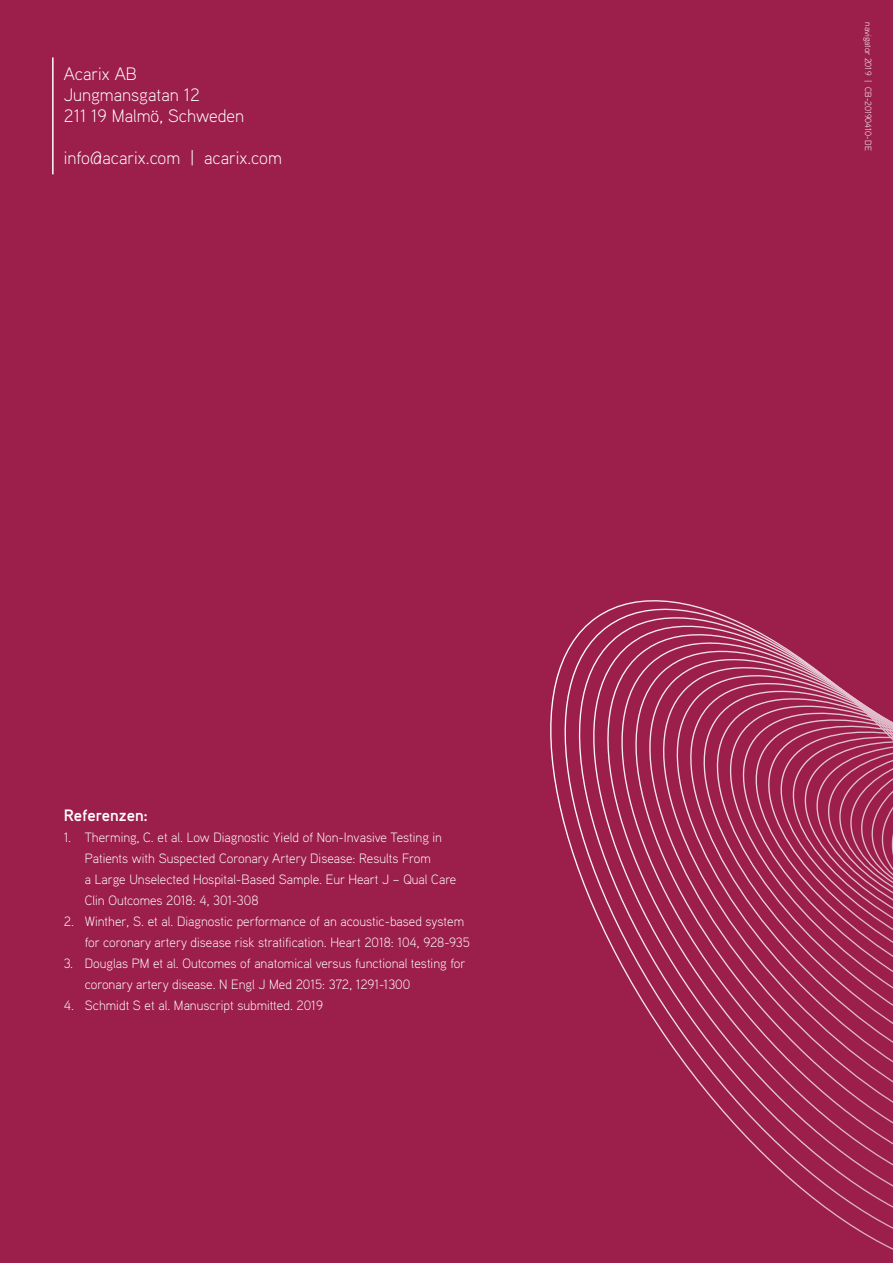
<style>
.page{position:relative;width:893px;height:1263px;background:#9c1e4b}
.page>*{position:absolute;margin:0;border:0;box-sizing:border-box;transform-origin:0 0}
.t1{font:300 18px/21px "Aaux Pro";color:#fff}
.t2{font:700 16.5px "Aaux Pro";color:#fff}
.t3{font:300 13.5px/21px "Aaux Pro";color:#fff}
.t4{font:300 9px "Aaux Pro";color:#fff}
</style>
<div class="page">
<svg style="left:573px;top:600px;width:320px;height:641px"></svg>
<svg style="left:588px;top:605px;width:305px;height:617px"></svg>
<svg style="left:602px;top:614px;width:291px;height:590px"></svg>
<svg style="left:617px;top:624px;width:276px;height:562px"></svg>
<svg style="left:632px;top:633px;width:261px;height:535px"></svg>
<svg style="left:647px;top:643px;width:246px;height:506px"></svg>
<svg style="left:661px;top:652px;width:232px;height:479px"></svg>
<svg style="left:676px;top:661px;width:217px;height:452px"></svg>
<svg style="left:691px;top:671px;width:202px;height:424px"></svg>
<svg style="left:706px;top:680px;width:187px;height:396px"></svg>
<svg style="left:720px;top:690px;width:173px;height:368px"></svg>
<svg style="left:735px;top:699px;width:158px;height:341px"></svg>
<svg style="left:750px;top:684px;width:143px;height:337px"></svg>
<hr style="left:52px;top:57px;width:2px;height:117px;background:#fff">
<h1 class="t1" style="left:64px;top:63px;width:182px">Acarix AB<br>Jungmansgatan 12<br>211 19 Malmö, Schweden</h1>
<h1 class="t1" style="left:64px;top:147px;width:220px">info@acarix.com | acarix.com</h1>
<p class="t2" style="left:64px;top:805px;width:86px">Referenzen:</p>
<p class="t3" style="left:85px;top:826px;width:373px;text-indent:-21px">1. Therming, C. et al. Low Diagnostic Yield of Non-Invasive Testing in Patients with Suspected Coronary Artery Disease: Results From<br>a Large Unselected Hospital-Based Sample. Eur Heart J – Qual Care Clin Outcomes 2018: 4, 301-308</p>
<p class="t3" style="left:85px;top:910px;width:387px;text-indent:-21px">2. Winther, S. et al. Diagnostic performance of an acoustic-based system for coronary artery disease risk stratification. Heart 2018: 104, 928-935</p>
<p class="t3" style="left:85px;top:952px;width:382px;text-indent:-21px">3. Douglas PM et al. Outcomes of anatomical versus functional testing for coronary artery disease. N Engl J Med 2015: 372, 1291-1300</p>
<p class="t3" style="left:64px;top:994px;width:261px">4. Schmidt S et al. Manuscript submitted. 2019</p>
<p class="t4" style="left:874px;top:22px;width:130px;rotate:90deg">navigator 2019 | CB-20190410-DE</p>
</div>
